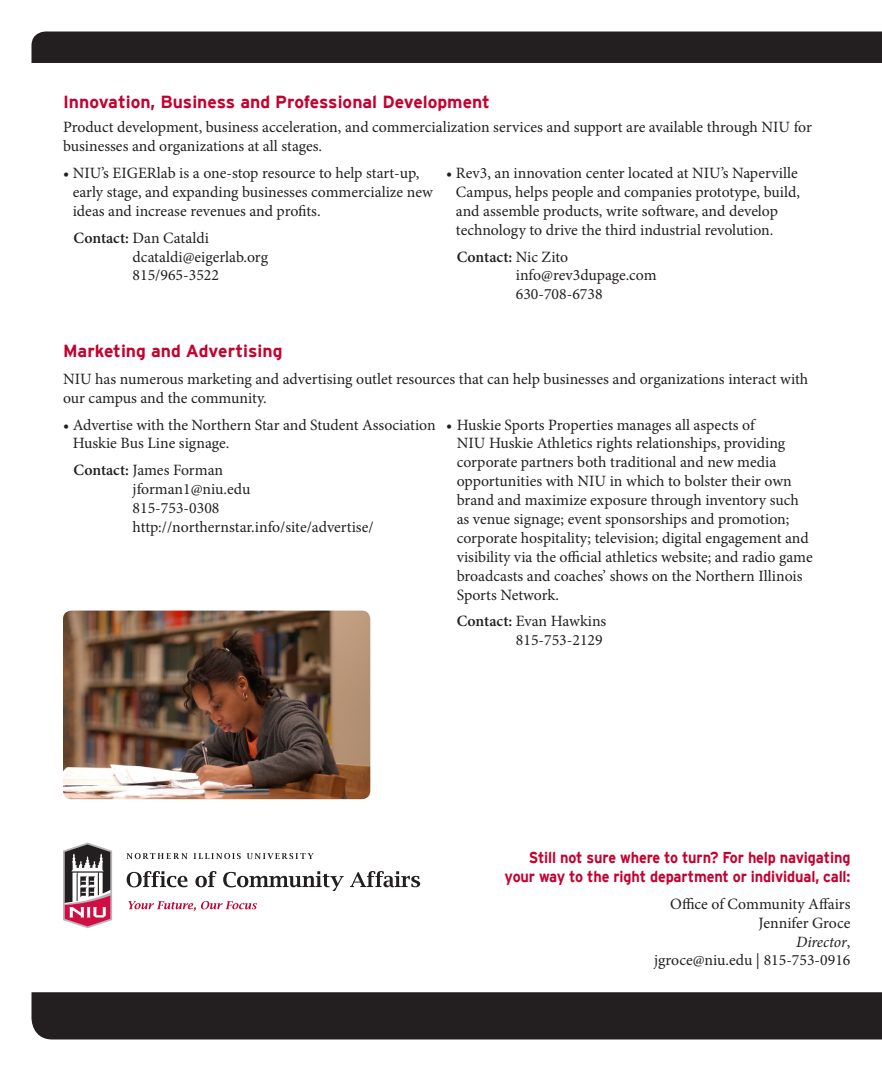
<style>
.page{position:relative;width:882px;height:1071px;background:#fff}
.page>*{position:absolute;margin:0;border:0;box-sizing:border-box;transform-origin:0 0}
.t1{font:700 17.5px "Interstate";color:#c5002e}
.t2{font:15.75px/18.9px "Minion Pro";color:#231f20}
.t3{font:700 15.75px/18.9px "Interstate";letter-spacing:-.01em;color:#c5002e;text-align:right;scale:.92 1}
.s1{font-weight:600}
.s2{font-style:italic}
</style>
<div class="page">
<div style="left:32px;top:992px;width:850px;height:48px;background:#231f20"></div>
<div style="left:32px;top:32px;width:850px;height:31px;background:#231f20"></div>
<svg style="left:63px;top:843px;width:49px;height:85px"></svg>
<svg style="left:127px;top:853px;width:60px;height:6px"></svg>
<svg style="left:194px;top:853px;width:47px;height:6px"></svg>
<svg style="left:247px;top:853px;width:67px;height:6px"></svg>
<svg style="left:127px;top:871px;width:60px;height:16px"></svg>
<svg style="left:195px;top:871px;width:21px;height:16px"></svg>
<svg style="left:223px;top:871px;width:121px;height:20px"></svg>
<svg style="left:350px;top:871px;width:70px;height:16px"></svg>
<svg style="left:128px;top:901px;width:129px;height:10px"></svg>
<img style="left:63px;top:611px;width:307px;height:188px">
<p class="t1" style="left:63px;top:93px;width:428px">Innovation, Business and Professional Development</p>
<p class="t2" style="left:63px;top:118px;width:750px">Product development, business acceleration, and commercialization services and support are available through NIU for businesses and organizations at all stages.</p>
<p class="t2" style="left:73px;top:164px;width:362px;text-indent:-10px">• NIU’s EIGERlab is a one-stop resource to help start-up, early stage, and expanding businesses commercialize new ideas and increase revenues and profits.</p>
<p class="t2" style="left:133px;top:228px;width:137px;text-indent:-59px"><span class="s1">Contact:</span> Dan Cataldi dcataldi@eigerlab.org<br>815/965-3522</p>
<p class="t2" style="left:456px;top:164px;width:346px;text-indent:-10px">• Rev3, an innovation center located at NIU’s Naperville Campus, helps people and companies prototype, build, and assemble products, write software, and develop technology to drive the third industrial revolution.</p>
<p class="t2" style="left:516px;top:247px;width:142px;text-indent:-59px"><span class="s1">Contact:</span> Nic Zito info@rev3dupage.com<br>630-708-6738</p>
<p class="t1" style="left:63px;top:341px;width:221px">Marketing and Advertising</p>
<p class="t2" style="left:63px;top:370px;width:747px">NIU has numerous marketing and advertising outlet resources that can help businesses and organizations interact with our campus and the community.</p>
<p class="t2" style="left:73px;top:415px;width:365px;text-indent:-10px">• Advertise with the Northern Star and Student Association<br>Huskie Bus Line signage.</p>
<p class="t2" style="left:133px;top:461px;width:243px;text-indent:-59px"><span class="s1">Contact:</span> James Forman<br>jforman1@niu.edu<br>815-753-0308 http://northernstar.info/site/advertise/</p>
<p class="t2" style="left:457px;top:415px;width:358px;text-indent:-11px">• Huskie Sports Properties manages all aspects of<br>NIU Huskie Athletics rights relationships, providing corporate partners both traditional and new media opportunities with NIU in which to bolster their own brand and maximize exposure through inventory such as venue signage; event sponsorships and promotion; corporate hospitality; television; digital engagement and visibility via the official athletics website; and radio game broadcasts and coaches’ shows on the Northern Illinois Sports Network.</p>
<p class="t2" style="left:457px;top:612px;width:151px;text-align:right"><span class="s1">Contact:</span> Evan Hawkins<br>815-753-2129</p>
<p class="t3" style="left:505px;top:848px;width:377px">Still not sure where to turn? For help navigating your way to the right department or individual, call:</p>
<p class="t2" style="left:654px;top:894px;width:198px;text-align:right">Office of Community Affairs<br>Jennifer Groce<br><span class="s2">Director</span>,<br>jgroce@niu.edu | 815-753-0916</p>
</div>
